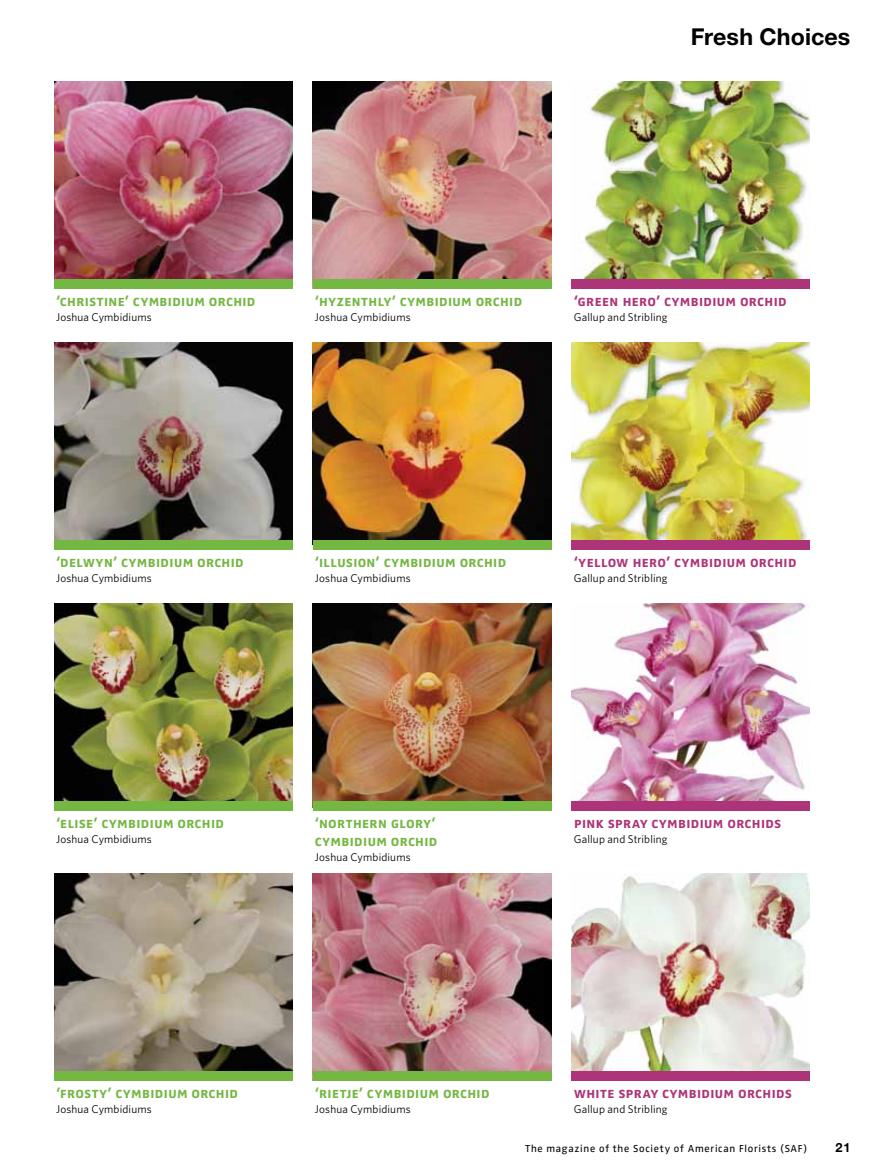
<style>
.page{position:relative;width:891px;height:1175px;background:#fff}
.page>*{position:absolute;margin:0;border:0;box-sizing:border-box;transform-origin:0 0}
.t1{font:700 23.25px "Helvetica Neue";color:#000}
.t2{font:15.75px/18px "Zwo Bold SC";letter-spacing:-.015em;color:#74b743}
.t3{font:15.75px "Zwo Bold SC";letter-spacing:-.015em;color:#ae3479}
.t4{font:700 12.75px "Helvetica Neue";color:#000}
.t5{font:11.25px "Whitney";letter-spacing:.015em;color:#000}
.t6{font:10.5px "Zwo";letter-spacing:.07em;color:#000}
</style>
<div class="page">
<img style="left:583px;top:81px;width:227px;height:198px">
<img style="left:572px;top:342px;width:238px;height:198px">
<img style="left:572px;top:603px;width:238px;height:198px">
<img style="left:572px;top:873px;width:238px;height:198px">
<img style="left:313px;top:81px;width:238px;height:198px">
<img style="left:313px;top:342px;width:238px;height:198px">
<img style="left:313px;top:603px;width:238px;height:198px">
<img style="left:313px;top:873px;width:238px;height:198px">
<img style="left:54px;top:81px;width:238px;height:198px">
<img style="left:54px;top:342px;width:238px;height:198px">
<img style="left:54px;top:603px;width:238px;height:198px">
<img style="left:54px;top:873px;width:238px;height:198px">
<div style="left:572px;top:279px;width:238px;height:9px;background:#ae3479"></div>
<div style="left:572px;top:540px;width:238px;height:9px;background:#ae3479"></div>
<div style="left:572px;top:801px;width:238px;height:9px;background:#ae3479"></div>
<div style="left:572px;top:1071px;width:238px;height:9px;background:#ae3479"></div>
<div style="left:313px;top:279px;width:238px;height:9px;background:#74b743"></div>
<div style="left:313px;top:540px;width:238px;height:9px;background:#74b743"></div>
<div style="left:313px;top:801px;width:238px;height:9px;background:#74b743"></div>
<div style="left:313px;top:1071px;width:238px;height:9px;background:#74b743"></div>
<div style="left:54px;top:279px;width:238px;height:9px;background:#74b743"></div>
<div style="left:54px;top:540px;width:238px;height:9px;background:#74b743"></div>
<div style="left:54px;top:801px;width:238px;height:9px;background:#74b743"></div>
<div style="left:54px;top:1071px;width:238px;height:9px;background:#74b743"></div>
<h1 class="t1" style="left:691px;top:23px;width:161px">Fresh Choices</h1>
<h2 class="t2" style="left:56px;top:292px;width:201px">‘christine’ cymbidium orchid</h2>
<p class="t5" style="left:56px;top:310px;width:97px">Joshua Cymbidiums</p>
<h2 class="t2" style="left:315px;top:292px;width:209px">‘hyzenthly’ cymbidium orchid</h2>
<p class="t5" style="left:315px;top:310px;width:97px">Joshua Cymbidiums</p>
<h2 class="t3" style="left:574px;top:292px;width:215px">‘green hero’ cymbidium orchid</h2>
<p class="t5" style="left:574px;top:310px;width:95px">Gallup and Stribling</p>
<h2 class="t2" style="left:56px;top:553px;width:190px">‘delwyn’ cymbidium orchid</h2>
<p class="t5" style="left:56px;top:571px;width:97px">Joshua Cymbidiums</p>
<h2 class="t2" style="left:315px;top:553px;width:193px">‘illusion’ cymbidium orchid</h2>
<p class="t5" style="left:315px;top:571px;width:97px">Joshua Cymbidiums</p>
<h2 class="t3" style="left:574px;top:553px;width:225px">‘yellow hero’ cymbidium orchid</h2>
<p class="t5" style="left:574px;top:571px;width:95px">Gallup and Stribling</p>
<h2 class="t2" style="left:56px;top:814px;width:170px">‘elise’ cymbidium orchid</h2>
<p class="t5" style="left:56px;top:832px;width:97px">Joshua Cymbidiums</p>
<h2 class="t2" style="left:315px;top:814px;width:124px">‘northern glory’ cymbidium orchid</h2>
<p class="t5" style="left:315px;top:850px;width:97px">Joshua Cymbidiums</p>
<h2 class="t3" style="left:574px;top:814px;width:209px">pink spray cymbidium orchids</h2>
<p class="t5" style="left:574px;top:832px;width:95px">Gallup and Stribling</p>
<h2 class="t2" style="left:56px;top:1084px;width:184px">‘frosty’ cymbidium orchid</h2>
<p class="t5" style="left:56px;top:1102px;width:97px">Joshua Cymbidiums</p>
<h2 class="t2" style="left:315px;top:1084px;width:176px">‘rietje’ cymbidium orchid</h2>
<p class="t5" style="left:315px;top:1102px;width:97px">Joshua Cymbidiums</p>
<h2 class="t3" style="left:574px;top:1084px;width:220px">white spray cymbidium orchids</h2>
<p class="t5" style="left:574px;top:1102px;width:95px">Gallup and Stribling</p>
<p class="t6" style="left:525px;top:1142px;width:284px">The magazine of the Society of American Florists (SAF)</p>
<p class="t4" style="left:836px;top:1140px;width:16px">21</p>
</div>
